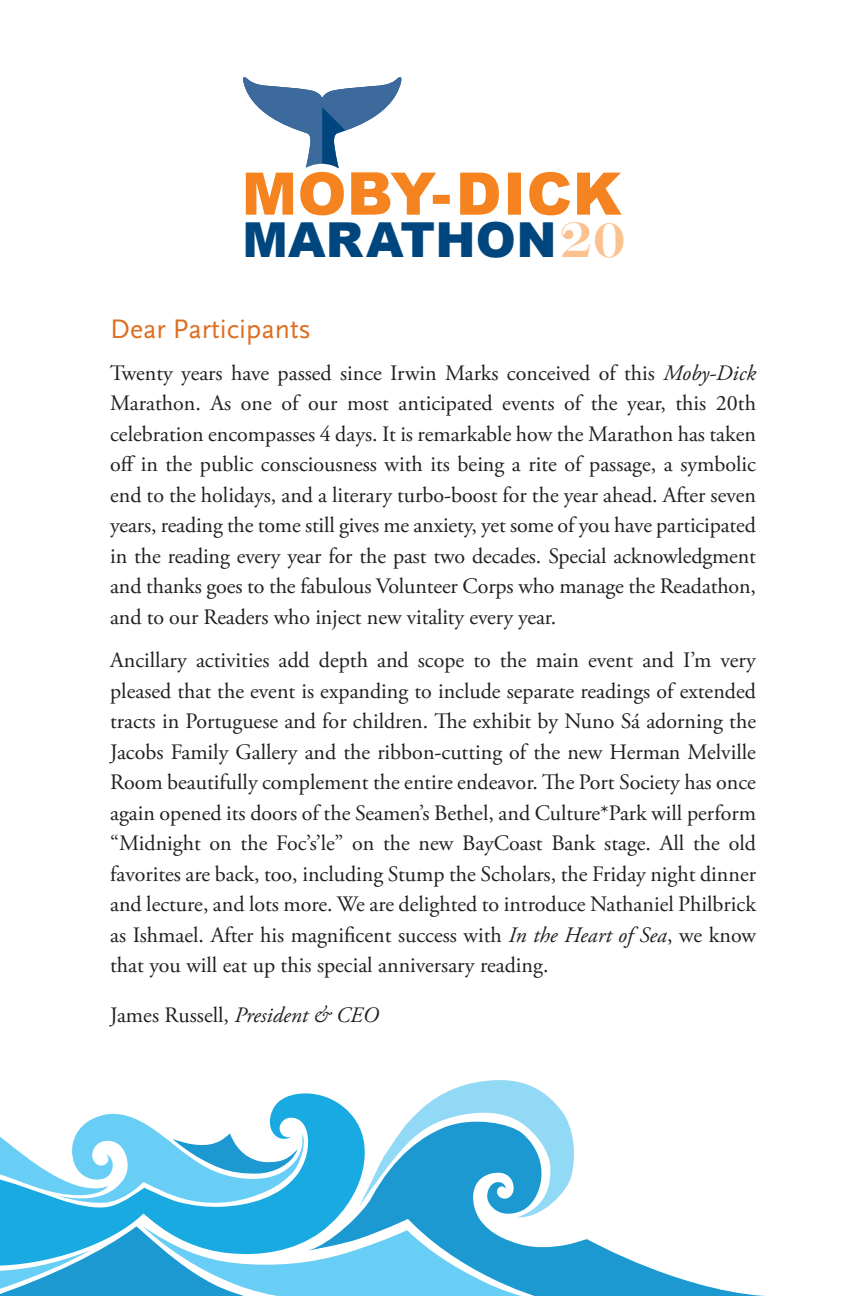
<style>
.page{position:relative;width:864px;height:1296px;background:#fff}
.page>*{position:absolute;margin:0;border:0;box-sizing:border-box;transform-origin:0 0}
.t1{font:900 59.2px "Arial";color:#f58320}
.t2{font:900 48.2px "Arial";letter-spacing:.005em;color:#00467e}
.t3{font:28px "Scala Sans";color:#de6f21}
.t4{font:22px/30.4px "Adobe Garamond Pro";letter-spacing:-.005em;color:#231f20;text-align:justify}
.s1{font-family:"Engravers";font-weight:400;font-size:49.4px;color:#fbc290}
.s2{font-style:italic}
</style>
<div class="page">
<svg style="left:243px;top:77px;width:379px;height:138px"></svg>
<svg style="left:0;top:1080px;width:765px;height:216px"></svg>
<h1 class="t1" style="left:347px;top:151px;width:48px">B</h1>
<h2 class="t2" style="left:242px;top:205px;width:384px">MARATHON<span class="s1">20</span></h2>
<p class="t3" style="left:110px;top:313px;width:203px">Dear Participants</p>
<p class="t4" style="left:110px;top:358px;width:647px">Twenty years have passed since Irwin Marks conceived of this <span class="s2">Moby-Dick </span>Marathon. As one of our most anticipated events of the year, this 20th celebration encompasses 4 days. It is remarkable how the Marathon has taken off in the public consciousness with its being a rite of passage, a symbolic end to the holidays, and a literary turbo-boost for the year ahead. After seven years, reading the tome still gives me anxiety, yet some of you have participated in the reading every year for the past two decades. Special acknowledgment and thanks goes to the fabulous Volunteer Corps who manage the Readathon, and to our Readers who inject new vitality every year.</p>
<p class="t4" style="left:110px;top:646px;width:647px">Ancillary activities add depth and scope to the main event and I’m very pleased that the event is expanding to include separate readings of extended tracts in Portuguese and for children. The exhibit by Nuno Sá adorning the Jacobs Family Gallery and the ribbon-cutting of the new Herman Melville Room beautifully complement the entire endeavor. The Port Society has once again opened its doors of the Seamen’s Bethel, and Culture*Park will perform “Midnight on the Foc’s’le” on the new BayCoast Bank stage. All the old favorites are back, too, including Stump the Scholars, the Friday night dinner and lecture, and lots more. We are delighted to introduce Nathaniel Philbrick as Ishmael. After his magnificent success with <span class="s2">In the Heart of Sea</span>, we know that you will eat up this special anniversary reading.</p>
<p class="t4" style="left:110px;top:1000px;width:270px">James Russell, <span class="s2">President &amp; CEO</span></p>
</div>
